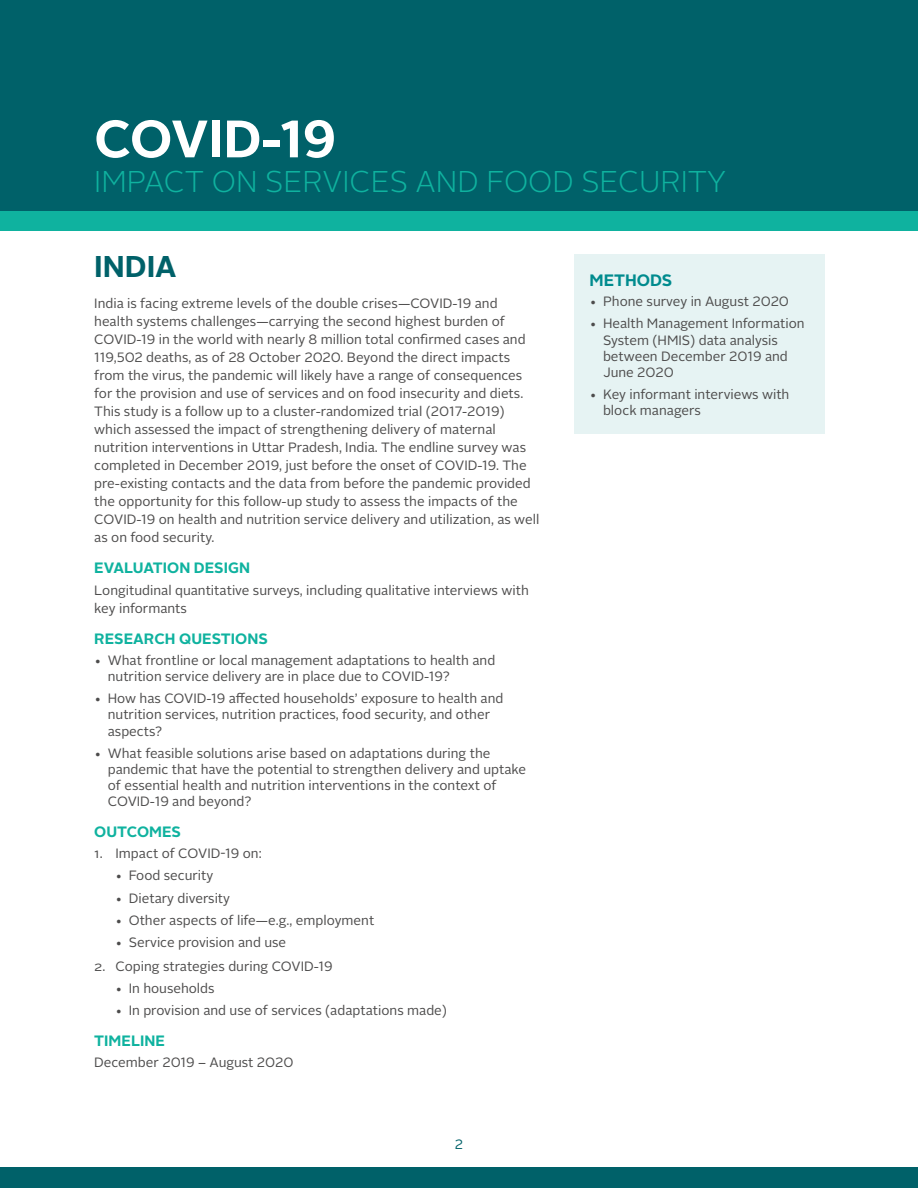
<style>
.page{position:relative;width:918px;height:1188px;background:#fff}
.page>*{position:absolute;margin:0;border:0;box-sizing:border-box;transform-origin:0 0}
.Page_Title{font:700 52.5px "Alright Sans";color:#fff}
.Page_Title-2{font:300 30px "Alright Sans";color:#0fb29f}
.Heading_1_-_in_Teal{font:700 30px "Alright Sans";color:#006169}
.Heading_2_-_in_Teal{font:700 16.5px "Alright Sans";color:#008b8e}
.Heading_3_-_in_Teal{font:700 15px "Alright Sans";color:#0fb29f}
.Body_Text_-_Left{font:13.5px/18px "Alright Sans";color:#4d4c4c}
.Bullet_List{font:13.5px "Alright Sans";color:#4d4c4c}
.Page_Number_Text__te{font:13.5px "Alright Sans";color:#006169}
</style>
<div class="page">
<div style="left:0;top:0;width:918px;height:212px;background:#006169"></div>
<div style="left:0;top:1167px;width:918px;height:21px;background:#006169"></div>
<div style="left:0;top:212px;width:918px;height:19px;background:#0fb29f"></div>
<div style="left:574px;top:254px;width:251px;height:180px;background:#e6f3f3"></div>
<p class="Page_Title" style="left:94px;top:102px;width:244px">COVID-19</p>
<p class="Page_Title-2" style="left:94px;top:161px;width:634px">IMPACT ON SERVICES AND FOOD SECURITY</p>
<p class="Heading_1_-_in_Teal" style="left:94px;top:245px;width:84px">INDIA</p>
<p class="Body_Text_-_Left" style="left:94px;top:295px;width:447px">India is facing extreme levels of the double crises—COVID-19 and health systems challenges—carrying the second highest burden of COVID-19 in the world with nearly 8 million total confirmed cases and 119,502 deaths, as of 28 October 2020. Beyond the direct impacts from the virus, the pandemic will likely have a range of consequences for the provision and use of services and on food insecurity and diets.<br>This study is a follow up to a cluster-randomized trial (2017-2019) which assessed the impact of strengthening delivery of maternal nutrition interventions in Uttar Pradesh, India. The endline survey was completed in December 2019, just before the onset of COVID-19. The pre-existing contacts and the data from before the pandemic provided the opportunity for this follow-up study to assess the impacts of the COVID-19 on health and nutrition service delivery and utilization, as well as on food security.</p>
<p class="Heading_3_-_in_Teal" style="left:94px;top:557px;width:157px">EVALUATION DESIGN</p>
<p class="Body_Text_-_Left" style="left:94px;top:582px;width:436px">Longitudinal quantitative surveys, including qualitative interviews with key informants</p>
<p class="Heading_3_-_in_Teal" style="left:94px;top:628px;width:175px">RESEARCH QUESTIONS</p>
<p class="Body_Text_-_Left" style="left:108px;top:652px;width:389px;line-height:16.2px;text-indent:-13px">• What frontline or local management adaptations to health and nutrition service delivery are in place due to COVID-19?</p>
<p class="Body_Text_-_Left" style="left:108px;top:691px;width:397px;line-height:16.2px;text-indent:-13px">• How has COVID-19 affected households’ exposure to health and nutrition services, nutrition practices, food security, and other aspects?</p>
<p class="Body_Text_-_Left" style="left:108px;top:745px;width:420px;line-height:16.2px;text-indent:-13px">• What feasible solutions arise based on adaptations during the pandemic that have the potential to strengthen delivery and uptake of essential health and nutrition interventions in the context of COVID-19 and beyond?</p>
<p class="Heading_3_-_in_Teal" style="left:94px;top:821px;width:88px">OUTCOMES</p>
<p class="Body_Text_-_Left" style="left:94px;top:845px;width:169px">1. Impact of COVID-19 on:</p>
<p class="Body_Text_-_Left" style="left:115px;top:867px;width:100px">• Food security</p>
<p class="Body_Text_-_Left" style="left:115px;top:889px;width:116px">• Dietary diversity</p>
<p class="Body_Text_-_Left" style="left:115px;top:911px;width:261px">• Other aspects of life—e.g., employment</p>
<p class="Body_Text_-_Left" style="left:115px;top:934px;width:172px">• Service provision and use</p>
<p class="Body_Text_-_Left" style="left:94px;top:958px;width:240px">2. Coping strategies during COVID-19</p>
<p class="Body_Text_-_Left" style="left:115px;top:980px;width:101px">• In households</p>
<p class="Body_Text_-_Left" style="left:115px;top:1002px;width:333px">• In provision and use of services (adaptations made)</p>
<p class="Heading_3_-_in_Teal" style="left:94px;top:1030px;width:72px">TIMELINE</p>
<p class="Bullet_List" style="left:94px;top:1053px;width:201px">December 2019 – August 2020</p>
<p class="Page_Number_Text__te" style="left:455px;top:1135px;width:10px">2</p>
<p class="Heading_2_-_in_Teal" style="left:590px;top:268px;width:84px">METHODS</p>
<p class="Body_Text_-_Left" style="left:590px;top:293px;width:201px">• Phone survey in August 2020</p>
<p class="Body_Text_-_Left" style="left:603px;top:316px;width:203px;line-height:16.2px;text-indent:-14px">• Health Management Information<br>System (HMIS) data analysis between December 2019 and<br>June 2020</p>
<p class="Body_Text_-_Left" style="left:603px;top:387px;width:188px;line-height:16.2px;text-indent:-14px">• Key informant interviews with block managers</p>
</div>
